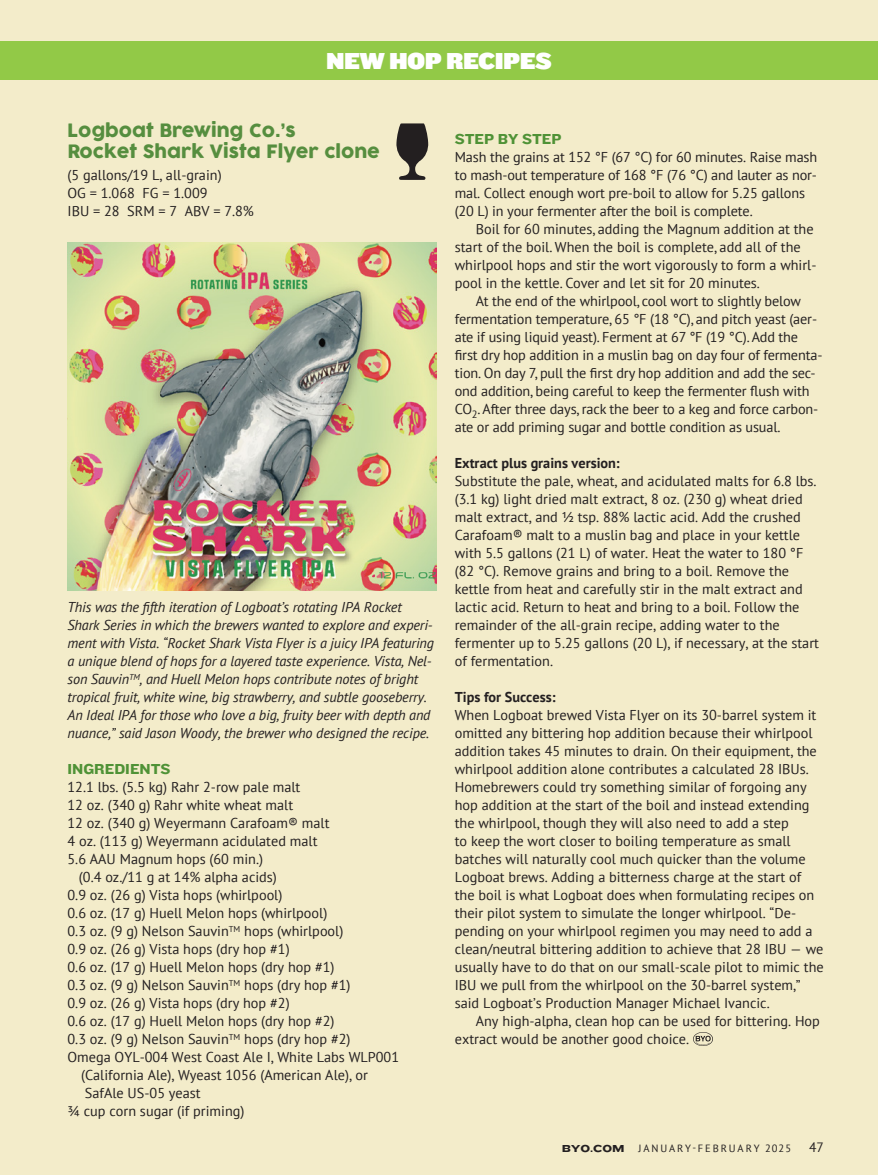
<style>
.page{position:relative;width:878px;height:1175px;background:#fff}
.page>*{position:absolute;margin:0;border:0;box-sizing:border-box;transform-origin:0 0}
.t1{font:24px "Knockout 92 Ultmt Cruiserwt";color:#fff}
.t2{font:18px "COCOGOOSE";color:#568e3f}
.Section_Head{font:15px "Knockout 52 Cruiserweight";color:#4f9236}
.Dept_Body_Text_No_Indent{font:14.25px/18px "PT Sans";color:#231f20}
.Dept_Body_w_Indent{font:14.25px/18px "PT Sans";letter-spacing:-.01em;color:#231f20}
.Dept_Body_Text_No_Indent-2{font:italic 14.25px/18px "PT Sans";letter-spacing:-.01em;color:#231f20}
.Section_Head-2{font:700 14.25px "PT Sans";color:#231f20}
.Dept_Body_Text_No_Indent-3{font:700 14.25px "PT Sans";color:#231f20}
.t3{font:13.5px "PT Sans";color:#231f20}
.t4{font:10.5px "PT Sans";letter-spacing:.18em;color:#231f20}
.t5{font:10.5px "Knockout 54 Sumo";color:#231f20}
</style>
<div class="page">
<div style="left:0;top:0;width:878px;height:1174px;background:#f3ecca"></div>
<img style="left:693px;top:1032px;width:19px;height:14px">
<div style="left:0;top:41px;width:878px;height:38px;background:#92c947"></div>
<svg style="left:396px;top:123px;width:32px;height:57px"></svg>
<img style="left:68px;top:242px;width:368px;height:348px">
<p class="t1" style="left:326px;top:44px;width:226px">NEW HOP RECIPES</p>
<p class="t2" style="left:68px;top:116px;width:230px">Logboat Brewing Co.’s</p>
<p class="t2" style="left:68px;top:138px;width:314px">Rocket Shark Vista Flyer clone</p>
<p class="Dept_Body_Text_No_Indent" style="left:68px;top:166px;width:156px">(5 gallons/19 L, all-grain)</p>
<p class="Dept_Body_Text_No_Indent" style="left:68px;top:184px;width:142px">OG = 1.068 FG = 1.009</p>
<p class="Dept_Body_Text_No_Indent" style="left:68px;top:202px;width:188px">IBU = 28 SRM = 7 ABV = 7.8%</p>
<p class="Dept_Body_Text_No_Indent-2" style="left:68px;top:598px;width:368px">This was the fifth iteration of Logboat’s rotating IPA Rocket Shark Series in which the brewers wanted to explore and experi&shy;ment with Vista. “Rocket Shark Vista Flyer is a juicy IPA featuring a unique blend of hops for a layered taste experience. Vista, Nel&shy;son Sauvin<sup>TM</sup>, and Huell Melon hops contribute notes of bright tropical fruit, white wine, big strawberry, and subtle gooseberry.<br>An Ideal IPA for those who love a big, fruity beer with depth and nuance,” said Jason Woody, the brewer who designed the recipe.</p>
<p class="Section_Head" style="left:68px;top:759px;width:104px">INGREDIENTS</p>
<p class="Dept_Body_Text_No_Indent" style="left:68px;top:778px;width:234px">12.1 lbs. (5.5 kg) Rahr 2-row pale malt</p>
<p class="Dept_Body_Text_No_Indent" style="left:68px;top:796px;width:227px">12 oz. (340 g) Rahr white wheat malt</p>
<p class="Dept_Body_Text_No_Indent" style="left:68px;top:814px;width:263px">12 oz. (340 g) Weyermann Carafoam® malt</p>
<p class="Dept_Body_Text_No_Indent" style="left:68px;top:832px;width:251px">4 oz. (113 g) Weyermann acidulated malt</p>
<p class="Dept_Body_Text_No_Indent" style="left:68px;top:850px;width:197px">5.6 AAU Magnum hops (60 min.)</p>
<p class="Dept_Body_Text_No_Indent" style="left:79px;top:868px;width:199px">(0.4 oz./11 g at 14% alpha acids)</p>
<p class="Dept_Body_Text_No_Indent" style="left:68px;top:886px;width:216px">0.9 oz. (26 g) Vista hops (whirlpool)</p>
<p class="Dept_Body_Text_No_Indent" style="left:68px;top:904px;width:261px">0.6 oz. (17 g) Huell Melon hops (whirlpool)</p>
<p class="Dept_Body_Text_No_Indent" style="left:68px;top:922px;width:277px">0.3 oz. (9 g) Nelson Sauvin<sup>TM</sup> hops (whirlpool)</p>
<p class="Dept_Body_Text_No_Indent" style="left:68px;top:940px;width:224px">0.9 oz. (26 g) Vista hops (dry hop #1)</p>
<p class="Dept_Body_Text_No_Indent" style="left:68px;top:958px;width:268px">0.6 oz. (17 g) Huell Melon hops (dry hop #1)</p>
<p class="Dept_Body_Text_No_Indent" style="left:68px;top:976px;width:284px">0.3 oz. (9 g) Nelson Sauvin<sup>TM</sup> hops (dry hop #1)</p>
<p class="Dept_Body_Text_No_Indent" style="left:68px;top:994px;width:224px">0.9 oz. (26 g) Vista hops (dry hop #2)</p>
<p class="Dept_Body_Text_No_Indent" style="left:68px;top:1012px;width:268px">0.6 oz. (17 g) Huell Melon hops (dry hop #2)</p>
<p class="Dept_Body_Text_No_Indent" style="left:68px;top:1030px;width:284px">0.3 oz. (9 g) Nelson Sauvin<sup>TM</sup> hops (dry hop #2)</p>
<p class="Dept_Body_Text_No_Indent" style="left:68px;top:1048px;width:333px">Omega OYL-004 West Coast Ale I, White Labs WLP001</p>
<p class="Dept_Body_Text_No_Indent" style="left:81px;top:1066px;width:288px">(California Ale), Wyeast 1056 (American Ale), or</p>
<p class="Dept_Body_Text_No_Indent" style="left:85px;top:1084px;width:117px">SafAle US-05 yeast</p>
<p class="Dept_Body_Text_No_Indent" style="left:68px;top:1102px;width:178px">¾ cup corn sugar (if priming)</p>
<p class="Section_Head" style="left:454px;top:129px;width:108px">STEP BY STEP</p>
<p class="Dept_Body_Text_No_Indent" style="left:454px;top:148px;width:364px">Mash the grains at 152 °F (67 °C) for 60 minutes. Raise mash to mash-out temperature of 168 °F (76 °C) and lauter as nor&shy;mal. Collect enough wort pre-boil to allow for 5.25 gallons (20 L) in your fermenter after the boil is complete.</p>
<p class="Dept_Body_w_Indent" style="left:454px;top:220px;width:363px;text-indent:21px">Boil for 60 minutes, adding the Magnum addition at the start of the boil. When the boil is complete, add all of the whirlpool hops and stir the wort vigorously to form a whirl&shy;pool in the kettle. Cover and let sit for 20 minutes.</p>
<p class="Dept_Body_w_Indent" style="left:454px;top:292px;width:369px;text-indent:21px">At the end of the whirlpool, cool wort to slightly below fermentation temperature, 65 °F (18 °C), and pitch yeast (aer&shy;ate if using liquid yeast). Ferment at 67 °F (19 °C). Add the first dry hop addition in a muslin bag on day four of fermenta&shy;tion. On day 7, pull the first dry hop addition and add the sec&shy;ond addition, being careful to keep the fermenter flush with CO<sub>2</sub>. After three days, rack the beer to a keg and force carbon&shy;ate or add priming sugar and bottle condition as usual.</p>
<p class="Section_Head-2" style="left:454px;top:454px;width:166px">Extract plus grains version:</p>
<p class="Dept_Body_Text_No_Indent" style="left:454px;top:472px;width:366px">Substitute the pale, wheat, and acidulated malts for 6.8 lbs. (3.1 kg) light dried malt extract, 8 oz. (230 g) wheat dried malt extract, and ½ tsp. 88% lactic acid. Add the crushed Carafoam® malt to a muslin bag and place in your kettle with 5.5 gallons (21 L) of water. Heat the water to 180 °F (82 °C). Remove grains and bring to a boil. Remove the kettle from heat and carefully stir in the malt extract and lactic acid. Return to heat and bring to a boil. Follow the remainder of the all-grain recipe, adding water to the fermenter up to 5.25 gallons (20 L), if necessary, at the start of fermentation.</p>
<p class="Dept_Body_Text_No_Indent-3" style="left:454px;top:688px;width:102px">Tips for Success:</p>
<p class="Dept_Body_Text_No_Indent" style="left:454px;top:706px;width:370px">When Logboat brewed Vista Flyer on its 30-barrel system it omitted any bittering hop addition because their whirlpool addition takes 45 minutes to drain. On their equipment, the whirlpool addition alone contributes a calculated 28 IBUs.<br>Homebrewers could try something similar of forgoing any hop addition at the start of the boil and instead extending the whirlpool, though they will also need to add a step<br>to keep the wort closer to boiling temperature as small batches will naturally cool much quicker than the volume Logboat brews. Adding a bitterness charge at the start of the boil is what Logboat does when formulating recipes on their pilot system to simulate the longer whirlpool. “De&shy;pending on your whirlpool regimen you may need to add a clean/neutral bittering addition to achieve that 28 IBU — we usually have to do that on our small-scale pilot to mimic the IBU we pull from the whirlpool on the 30-barrel system,” said Logboat’s Production Manager Michael Ivancic.</p>
<p class="Dept_Body_Text_No_Indent" style="left:454px;top:1012px;width:366px;text-indent:21px">Any high-alpha, clean hop can be used for bittering. Hop extract would be another good choice.</p>
<p class="t5" style="left:562px;top:1140px;width:64px">BYO.COM</p>
<p class="t4" style="left:638px;top:1141px;width:154px">JANUARY-FEBRUARY 2025</p>
<p class="t3" style="left:809px;top:1138px;width:16px">47</p>
</div>
